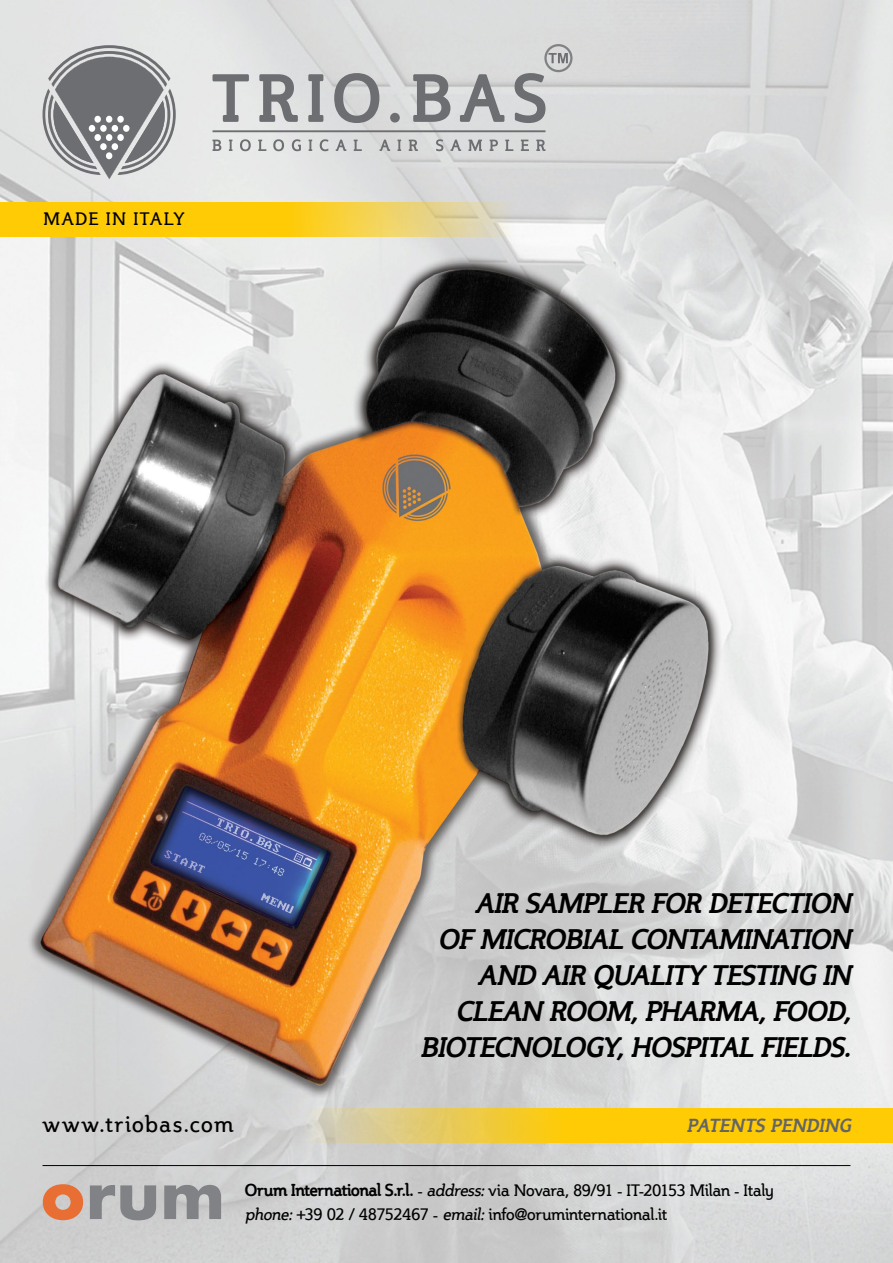
<style>
.page{position:relative;width:893px;height:1263px;background:#fff}
.page>*{position:absolute;margin:0;border:0;box-sizing:border-box;transform-origin:0 0}
.t1{font:700 74.1px "Futura";color:#808285}
.t2{font:italic 700 27px/36px "Steinem";color:#000;text-align:right}
.t3{font:22.5px "Steinem";letter-spacing:.075em;color:#000}
.t4{font:italic 700 18px "Steinem";letter-spacing:.035em;color:#636466}
.t5{font:18px "Steinem";letter-spacing:.08em;color:#000}
.t6{font:16.5px "Steinem";letter-spacing:-.015em;color:#000}
.s1{color:#e86e34}
.s2{font-weight:700}
.s3{font-style:italic}
</style>
<div class="page">
<img style="left:0;top:0;width:893px;height:1263px">
<hr style="left:43px;top:1165px;width:807px;height:1px;background:#000">
<svg style="left:43px;top:45px;width:133px;height:134px;background:#9b9c9e"></svg>
<div style="left:94px;top:134px;width:7px;height:7px;background:#fff;border-radius:50%"></div>
<div style="left:106px;top:134px;width:6px;height:7px;background:#fff;border-radius:50%"></div>
<div style="left:117px;top:134px;width:7px;height:7px;background:#fff;border-radius:50%"></div>
<div style="left:89px;top:125px;width:6px;height:7px;background:#fff;border-radius:50%"></div>
<div style="left:100px;top:125px;width:7px;height:7px;background:#fff;border-radius:50%"></div>
<div style="left:112px;top:125px;width:6px;height:7px;background:#fff;border-radius:50%"></div>
<div style="left:123px;top:125px;width:7px;height:7px;background:#fff;border-radius:50%"></div>
<div style="left:94px;top:116px;width:7px;height:7px;background:#fff;border-radius:50%"></div>
<div style="left:106px;top:116px;width:6px;height:7px;background:#fff;border-radius:50%"></div>
<div style="left:117px;top:116px;width:7px;height:7px;background:#fff;border-radius:50%"></div>
<div style="left:106px;top:152px;width:6px;height:7px;background:#fff;border-radius:50%"></div>
<div style="left:100px;top:143px;width:7px;height:7px;background:#fff;border-radius:50%"></div>
<div style="left:112px;top:143px;width:6px;height:7px;background:#fff;border-radius:50%"></div>
<svg style="left:212px;top:140px;width:9px;height:11px"></svg>
<svg style="left:229px;top:140px;width:3px;height:11px"></svg>
<svg style="left:240px;top:139px;width:11px;height:12px"></svg>
<svg style="left:258px;top:140px;width:8px;height:11px"></svg>
<svg style="left:273px;top:139px;width:11px;height:12px"></svg>
<svg style="left:292px;top:139px;width:9px;height:12px"></svg>
<svg style="left:309px;top:140px;width:3px;height:11px"></svg>
<svg style="left:320px;top:139px;width:8px;height:12px"></svg>
<svg style="left:336px;top:140px;width:10px;height:11px"></svg>
<svg style="left:354px;top:140px;width:8px;height:11px"></svg>
<svg style="left:380px;top:140px;width:10px;height:11px"></svg>
<svg style="left:398px;top:140px;width:3px;height:11px"></svg>
<svg style="left:409px;top:140px;width:9px;height:11px"></svg>
<svg style="left:436px;top:139px;width:7px;height:12px"></svg>
<svg style="left:450px;top:140px;width:11px;height:11px"></svg>
<svg style="left:468px;top:140px;width:14px;height:11px"></svg>
<svg style="left:490px;top:140px;width:8px;height:11px"></svg>
<svg style="left:505px;top:140px;width:8px;height:11px"></svg>
<svg style="left:521px;top:140px;width:8px;height:11px"></svg>
<svg style="left:536px;top:140px;width:9px;height:11px"></svg>
<svg style="left:212px;top:74px;width:37px;height:48px;background:#babbbc"></svg>
<svg style="left:259px;top:74px;width:39px;height:48px;background:#9fa0a2"></svg>
<svg style="left:308px;top:74px;width:15px;height:48px"></svg>
<svg style="left:334px;top:73px;width:45px;height:50px;background:#a5a6a8"></svg>
<svg style="left:390px;top:113px;width:10px;height:10px"></svg>
<svg style="left:413px;top:74px;width:37px;height:48px;background:#959698"></svg>
<svg style="left:460px;top:74px;width:44px;height:48px;background:#adaeb0"></svg>
<svg style="left:515px;top:73px;width:30px;height:50px"></svg>
<hr style="left:212px;top:130px;width:333px;height:2px;background:#6d6e71">
<div style="left:544px;top:44px;width:29px;height:28px;border:2px solid #808285;border-radius:50%"></div>
<svg style="left:548px;top:53px;width:20px;height:10px"></svg>
<svg style="left:0;top:202px;width:574px;height:34px;background:#f4d046"></svg>
<svg style="left:233px;top:1108px;width:660px;height:34px;background:#f0cc42"></svg>
<p class="t5" style="left:44px;top:209px;width:142px">MADE IN ITALY</p>
<h2 class="t2" style="left:420px;top:885px;width:432px">AIR SAMPLER FOR DETECTION<br>OF MICROBIAL CONTAMINATION<br>AND AIR QUALITY TESTING IN<br>CLEAN ROOM, PHARMA, FOOD,<br>BIOTECNOLOGY, HOSPITAL FIELDS.</h2>
<h3 class="t3" style="left:43px;top:1111px;width:192px">www.triobas.com</h3>
<p class="t4" style="left:687px;top:1115px;width:165px">PATENTS PENDING</p>
<h1 class="t1" style="left:40px;top:1162px;width:187px"><span class="s1">o</span>rum</h1>
<p class="t6" style="left:245px;top:1181px;width:531px"><span class="s2">Orum International S.r.l.</span> - <span class="s3">address:</span> via Novara, 89/91 - IT-20153 Milan - Italy</p>
<p class="t6" style="left:245px;top:1205px;width:424px"><span class="s3">phone:</span> +39 02 / 48752467 - <span class="s3">email:</span> info@oruminternational.it</p>
</div>
